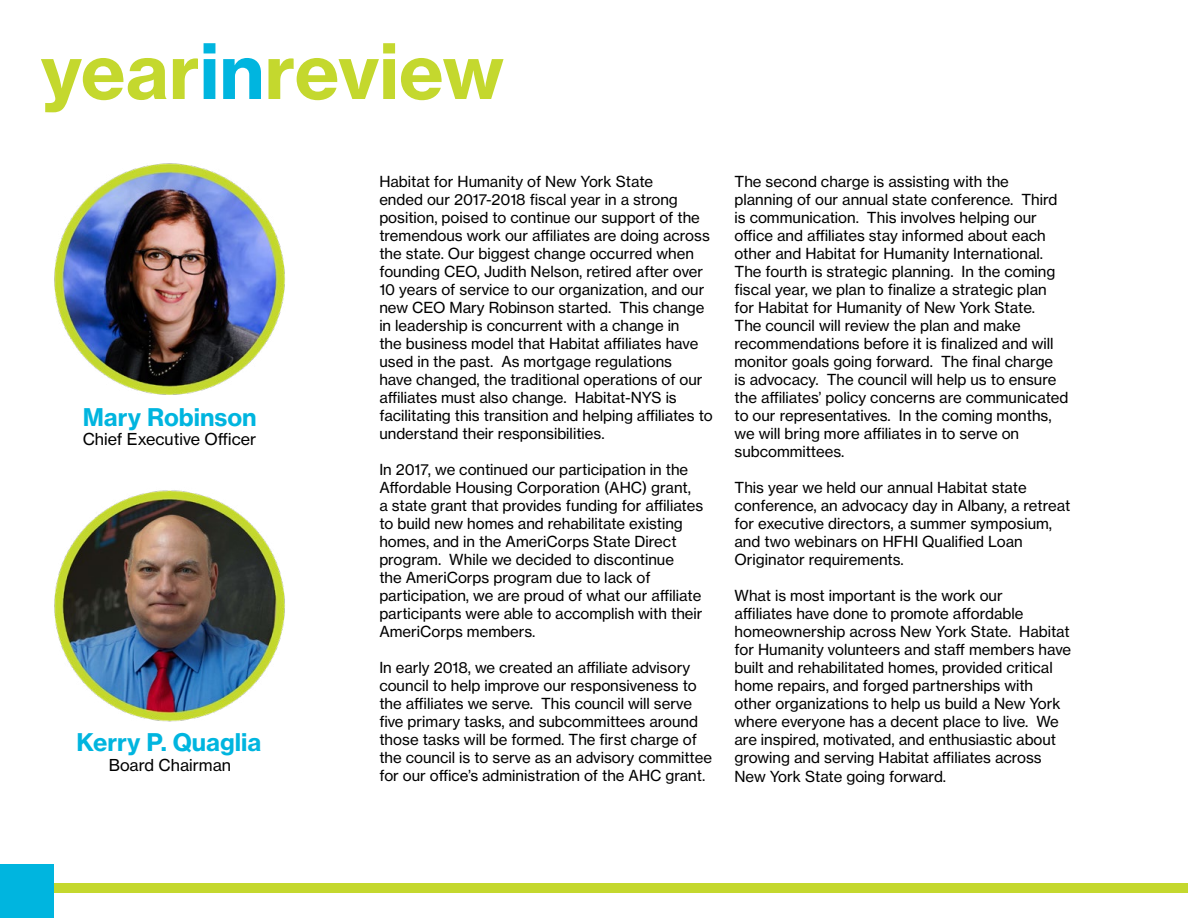
<style>
.page{position:relative;width:1188px;height:918px;background:#fff}
.page>*{position:absolute;margin:0;border:0;box-sizing:border-box;transform-origin:0 0}
.t1{font:75px "N Haas Grotesk TX Pro 75 Bd";color:#c4d82e}
.t2{font:24px "N Haas Grotesk TX Pro 75 Bd";color:#00b5df}
.t3{font:16.2px "N Haas Grotesk TX Pro 55 Rg";color:#000}
.t4{font:15px/18px "N Haas Grotesk TX Pro 55 Rg";color:#000}
.s1{color:#00b5df}
</style>
<div class="page">
<div style="left:0;top:883px;width:1188px;height:10px;background:#c4d82e"></div>
<img style="left:54px;top:164px;width:231px;height:231px">
<div style="left:0;top:864px;width:54px;height:54px;background:#00b5df"></div>
<img style="left:54px;top:490px;width:231px;height:232px">
<h1 class="t1" style="left:40px;top:24px;width:465px">year<span class="s1">in</span>review</h1>
<h2 class="t2" style="left:83px;top:402px;width:176px">Mary Robinson</h2>
<p class="t3" style="left:83px;top:429px;width:175px">Chief Executive Officer</p>
<h2 class="t2" style="left:77px;top:728px;width:186px">Kerry P. Quaglia</h2>
<p class="t3" style="left:109px;top:755px;width:124px">Board Chairman</p>
<p class="t4" style="left:379px;top:173px;width:335px">Habitat for Humanity of New York State<br>ended our 2017-2018 fiscal year in a strong position, poised to continue our support of the tremendous work our affiliates are doing across the state. Our biggest change occurred when founding CEO, Judith Nelson, retired after over 10 years of service to our organization, and our new CEO Mary Robinson started. This change in leadership is concurrent with a change in<br>the business model that Habitat affiliates have used in the past. As mortgage regulations<br>have changed, the traditional operations of our affiliates must also change. Habitat-NYS is facilitating this transition and helping affiliates to understand their responsibilities.</p>
<p class="t4" style="left:379px;top:461px;width:325px">In 2017, we continued our participation in the Affordable Housing Corporation (AHC) grant, a state grant that provides funding for affiliates to build new homes and rehabilitate existing homes, and in the AmeriCorps State Direct program. While we decided to discontinue<br>the AmeriCorps program due to lack of participation, we are proud of what our affiliate participants were able to accomplish with their AmeriCorps members.</p>
<p class="t4" style="left:379px;top:659px;width:334px">In early 2018, we created an affiliate advisory council to help improve our responsiveness to the affiliates we serve. This council will serve five primary tasks, and subcommittees around those tasks will be formed. The first charge of the council is to serve as an advisory committee for our office’s administration of the AHC grant.</p>
<p class="t4" style="left:735px;top:173px;width:336px">The second charge is assisting with the planning of our annual state conference. Third is communication. This involves helping our office and affiliates stay informed about each other and Habitat for Humanity International.<br>The fourth is strategic planning. In the coming fiscal year, we plan to finalize a strategic plan for Habitat for Humanity of New York State.<br>The council will review the plan and make recommendations before it is finalized and will monitor goals going forward. The final charge<br>is advocacy. The council will help us to ensure the affiliates’ policy concerns are communicated to our representatives. In the coming months, we will bring more affiliates in to serve on subcommittees.</p>
<p class="t4" style="left:735px;top:479px;width:337px">This year we held our annual Habitat state conference, an advocacy day in Albany, a retreat for executive directors, a summer symposium, and two webinars on HFHI Qualified Loan Originator requirements.</p>
<p class="t4" style="left:735px;top:587px;width:338px">What is most important is the work our<br>affiliates have done to promote affordable homeownership across New York State. Habitat for Humanity volunteers and staff members have built and rehabilitated homes, provided critical home repairs, and forged partnerships with other organizations to help us build a New York where everyone has a decent place to live. We are inspired, motivated, and enthusiastic about growing and serving Habitat affiliates across New York State going forward.</p>
</div>
